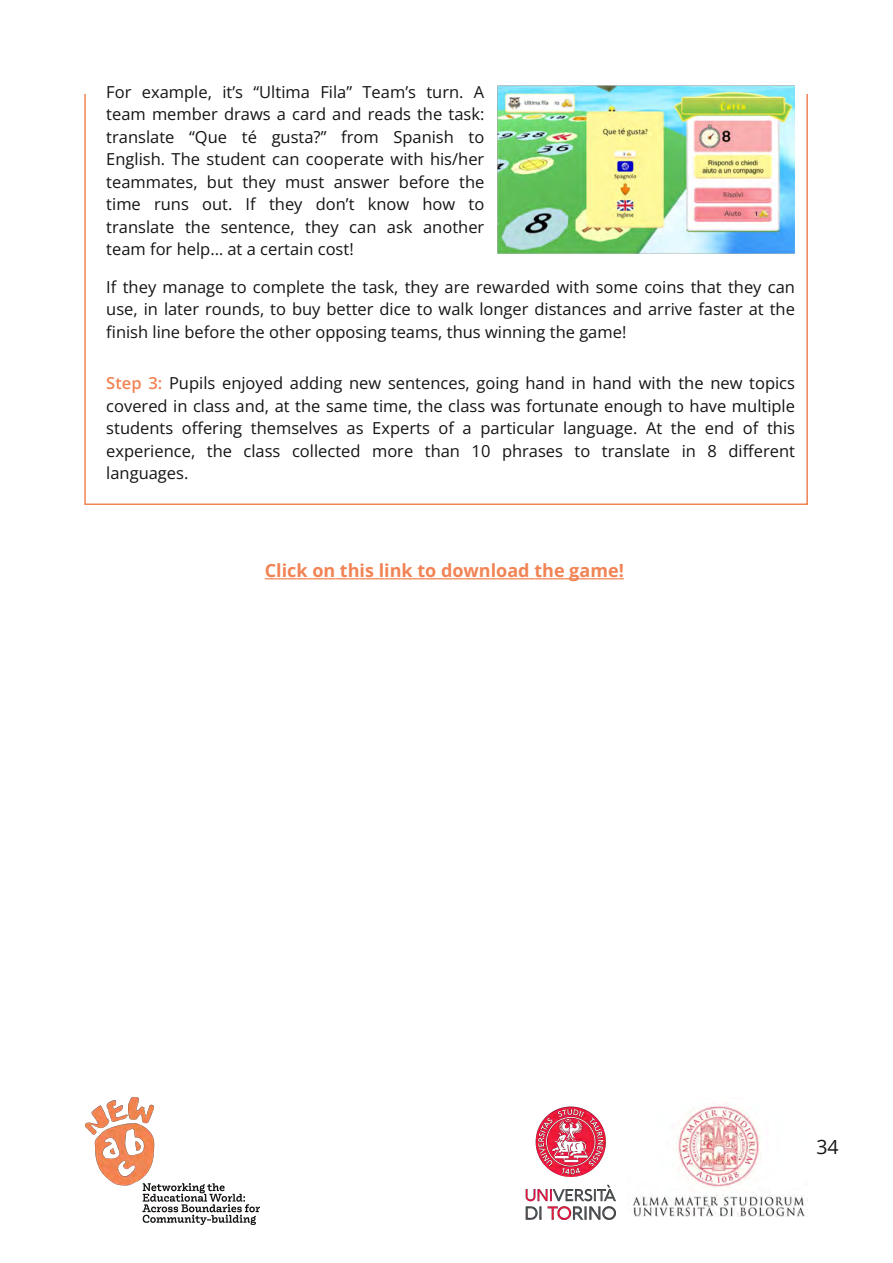
<style>
.page{position:relative;width:893px;height:1263px;background:#fff}
.page>*{position:absolute;margin:0;border:0;box-sizing:border-box;transform-origin:0 0}
.t1{font:19.5px "Open Sans";color:#161413}
.t2{font:700 18px "Open Sans";color:#f18354}
.t3{font:16.5px/22.5px "Open Sans";color:#161413;text-align:justify}
.s1{font-weight:600;color:#f18354}
</style>
<div class="page">
<img style="left:85px;top:1097px;width:174px;height:128px">
<img style="left:632px;top:1105px;width:176px;height:111px">
<img style="left:525px;top:1106px;width:91px;height:114px">
<img style="left:498px;top:85px;width:297px;height:168px">
<svg style="left:265px;top:578px;width:359px;height:1px"></svg>
<p class="t3" style="left:106px;top:80px;width:380px">For example, it’s “Ultima Fila” Team’s turn. A team member draws a card and reads the task: translate “Que té gusta?” from Spanish to English. The student can cooperate with his/her teammates, but they must answer before the time runs out. If they don’t know how to translate the sentence, they can ask another team for help… at a certain cost!</p>
<p class="t3" style="left:106px;top:275px;width:690px">If they manage to complete the task, they are rewarded with some coins that they can use, in later rounds, to buy better dice to walk longer distances and arrive faster at the finish line before the other opposing teams, thus winning the game!</p>
<p class="t3" style="left:106px;top:372px;width:690px"><span class="s1">Step 3:</span> Pupils enjoyed adding new sentences, going hand in hand with the new topics covered in class and, at the same time, the class was fortunate enough to have multiple students offering themselves as Experts of a particular language. At the end of this experience, the class collected more than 10 phrases to translate in 8 different languages.</p>
<p class="t2" style="left:265px;top:557px;width:360px">Click on this link to download the game!</p>
<p class="t1" style="left:816px;top:1133px;width:24px">34</p>
</div>
